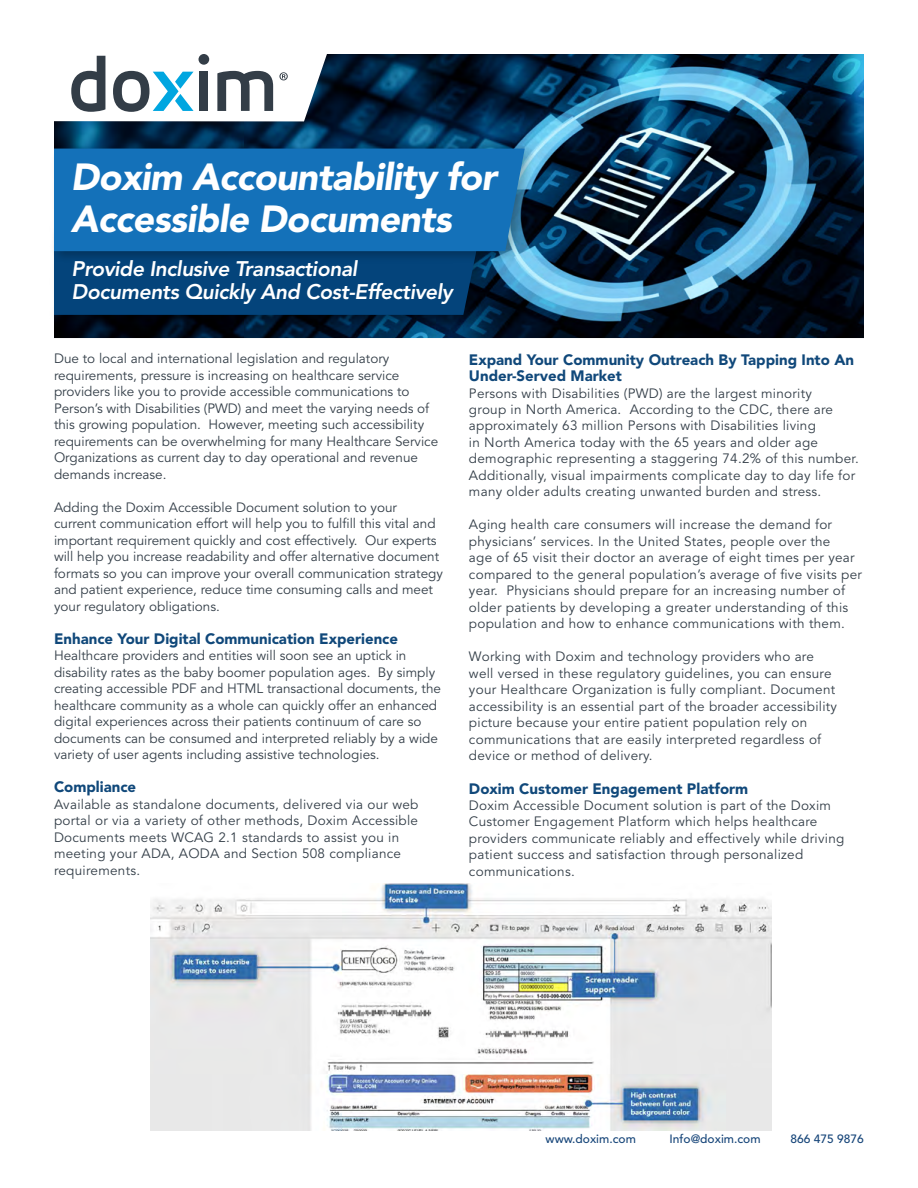
<style>
.page{position:relative;width:918px;height:1188px;background:#fff}
.page>*{position:absolute;margin:0;border:0;box-sizing:border-box;transform-origin:0 0}
.t1{font:italic 900 37.5px "Avenir LT Std";letter-spacing:-.02em;color:#fff}
.Subtitle{font:italic 800 21px/23.4px "Avenir LT Std";letter-spacing:-.02em;color:#fff}
.t2{font:900 15px/16.5px "Avenir LT Std";color:#10487a}
.t3{font:13.5px/16.5px "Avenir LT Std";letter-spacing:.02em;color:#333e48}
.t4{font:13.5px/16.5px "Avenir LT Std";color:#333e48}
.t5{font:500 12px "Avenir LT Std";color:#164579}
</style>
<div class="page">
<img style="left:54px;top:54px;width:810px;height:284px">
<svg style="left:71px;top:56px;width:34px;height:56px"></svg>
<div style="left:199px;top:72px;width:9px;height:39px;background:#333d47"></div>
<svg style="left:217px;top:71px;width:56px;height:40px"></svg>
<svg style="left:113px;top:71px;width:81px;height:41px"></svg>
<div style="left:199px;top:54px;width:10px;height:11px;background:#333d47;border-radius:50%"></div>
<svg style="left:279px;top:72px;width:9px;height:8px"></svg>
<div style="left:49px;top:222px;width:444px;height:106px;background:#000;opacity:.25"></div>
<div style="left:54px;top:264px;width:427px;height:51px;background:#04447b"></div>
<div style="left:49px;top:144px;width:488px;height:120px;background:#000;opacity:.25"></div>
<div style="left:54px;top:149px;width:471px;height:102px;background:#1471b9"></div>
<img style="left:150px;top:883px;width:621px;height:247px">
<p class="t1" style="left:71px;top:155px;width:427px">Doxim Accountability for</p>
<p class="t1" style="left:71px;top:196px;width:382px">Accessible Documents</p>
<p class="Subtitle" style="left:72px;top:257px;width:383px">Provide Inclusive Transactional<br>Documents Quickly And Cost-Effectively</p>
<p class="t4" style="left:54px;top:351px;width:386px">Due to local and international legislation and regulatory requirements, pressure is increasing on healthcare service providers like you to provide accessible communications to Person’s with Disabilities (PWD) and meet the varying needs of this growing population. However, meeting such accessibility requirements can be overwhelming for many Healthcare Service Organizations as current day to day operational and revenue demands increase.</p>
<p class="t4" style="left:54px;top:499px;width:390px">Adding the Doxim Accessible Document solution to your<br>current communication effort will help you to fulfill this vital and important requirement quickly and cost effectively. Our experts will help you increase readability and offer alternative document formats so you can improve your overall communication strategy and patient experience, reduce time consuming calls and meet your regulatory obligations.</p>
<h1 class="t2" style="left:54px;top:630px;width:346px">Enhance Your Digital Communication Experience</h1>
<p class="t4" style="left:54px;top:648px;width:389px">Healthcare providers and entities will soon see an uptick in disability rates as the baby boomer population ages. By simply creating accessible PDF and HTML transactional documents, the healthcare community as a whole can quickly offer an enhanced digital experiences across their patients continuum of care so documents can be consumed and interpreted reliably by a wide variety of user agents including assistive technologies.</p>
<h1 class="t2" style="left:54px;top:779px;width:84px">Compliance</h1>
<p class="t3" style="left:54px;top:796px;width:366px">Available as standalone documents, delivered via our web portal or via a variety of other methods, Doxim Accessible Documents meets WCAG 2.1 standards to assist you in meeting your ADA, AODA and Section 508 compliance requirements.</p>
<h1 class="t2" style="left:469px;top:351px;width:387px">Expand Your Community Outreach By Tapping Into An<br>Under-Served Market</h1>
<p class="t3" style="left:469px;top:385px;width:391px">Persons with Disabilities (PWD) are the largest minority<br>group in North America. According to the CDC, there are approximately 63 million Persons with Disabilities living<br>in North America today with the 65 years and older age demographic representing a staggering 74.2% of this number.<br>Additionally, visual impairments complicate day to day life for many older adults creating unwanted burden and stress.</p>
<p class="t3" style="left:469px;top:517px;width:394px">Aging health care consumers will increase the demand for physicians’ services. In the United States, people over the<br>age of 65 visit their doctor an average of eight times per year compared to the general population’s average of five visits per year. Physicians should prepare for an increasing number of older patients by developing a greater understanding of this population and how to enhance communications with them.</p>
<p class="t3" style="left:469px;top:649px;width:370px">Working with Doxim and technology providers who are well versed in these regulatory guidelines, you can ensure your Healthcare Organization is fully compliant. Document accessibility is an essential part of the broader accessibility picture because your entire patient population rely on communications that are easily interpreted regardless of device or method of delivery.</p>
<h1 class="t2" style="left:469px;top:780px;width:281px">Doxim Customer Engagement Platform</h1>
<p class="t3" style="left:469px;top:797px;width:377px">Doxim Accessible Document solution is part of the Doxim Customer Engagement Platform which helps healthcare providers communicate reliably and effectively while driving patient success and satisfaction through personalized communications.</p>
<p class="t5" style="left:546px;top:1132px;width:92px">www.doxim.com</p>
<p class="t5" style="left:670px;top:1132px;width:92px">Info@doxim.com</p>
<p class="t5" style="left:791px;top:1132px;width:75px">866 475 9876</p>
</div>
